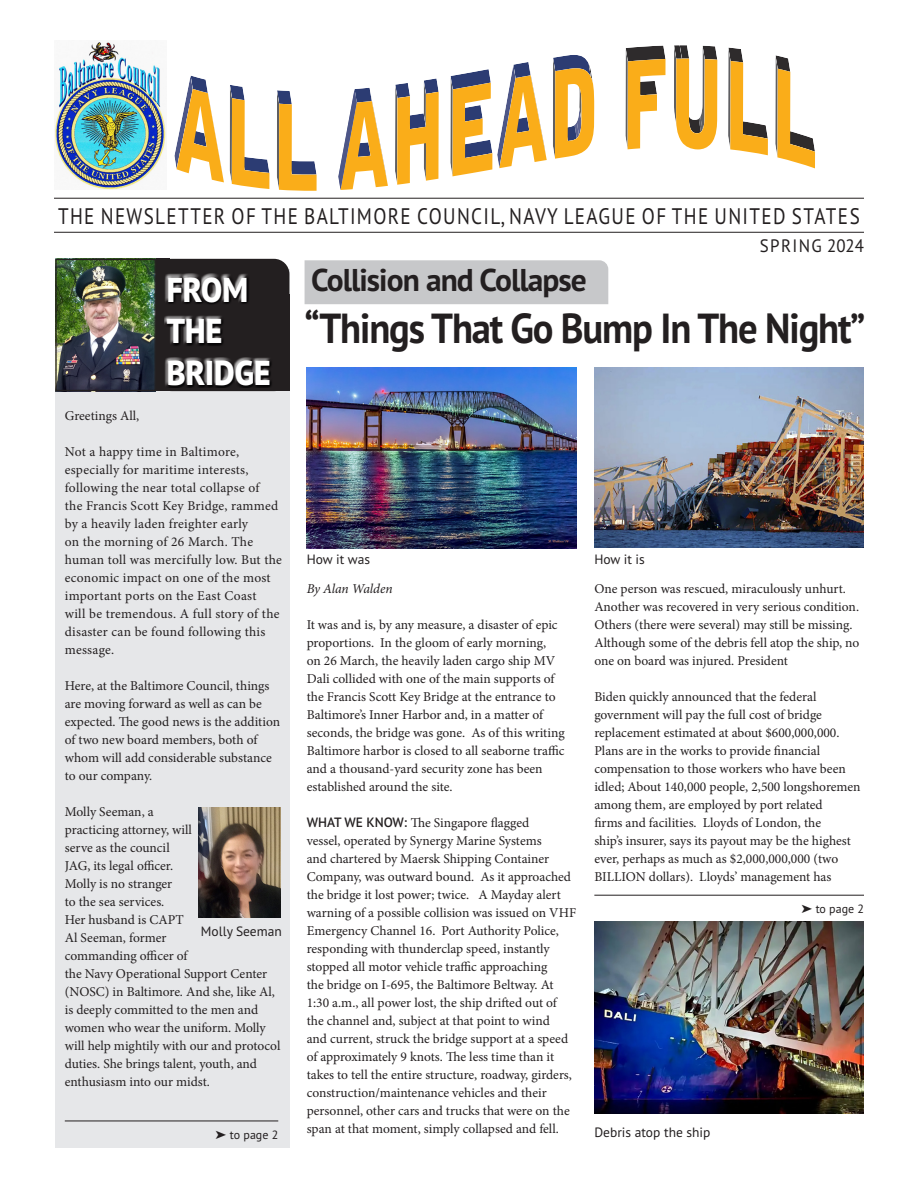
<style>
.page{position:relative;width:918px;height:1188px;background:#fff}
.page>*{position:absolute;margin:0;border:0;box-sizing:border-box;transform-origin:0 0}
.Head{font:700 42px "PT Sans Pro";letter-spacing:-.03em;color:#231f20;scale:.92 1}
.t1{font:800 34.5px/41.4px "PT Sans Pro";color:#fff;scale:.93 1}
.Heading2{font:700 31.5px "PT Sans Pro";letter-spacing:-.03em;color:#231f20}
.t2{font:22.5px "PT Sans Pro";letter-spacing:.07em;color:#231f20;scale:.85 1}
.t3{font:18px "PT Sans Pro";letter-spacing:.08em;color:#231f20;scale:.94 1}
.Body_Text{font:13.5px/18px "Minion Pro";color:#231f20}
.PhotoCaps{font:13.5px "PT Sans Pro";color:#231f20}
.Body_Text-2{font:italic 13.5px "Minion Pro";letter-spacing:-.01em;color:#231f20}
.Byline{font:12px "PT Sans Pro";color:#231f20}
.s1{font-family:"PT Sans Pro";font-weight:600}
</style>
<div class="page">
<hr style="left:54px;top:198px;width:810px;height:1px;background:#231f20">
<hr style="left:54px;top:232px;width:810px;height:1px;background:#231f20">
<div style="left:55px;top:269px;width:234px;height:879px;background:#e6e7e9"></div>
<div style="left:156px;top:259px;width:133px;height:132px;background:#231f20;border-radius:15px"></div>
<div style="left:156px;top:294px;width:133px;height:97px;background:#231f20"></div>
<div style="left:156px;top:259px;width:14px;height:132px;background:#231f20"></div>
<div style="left:164px;top:273px;width:108px;height:114px;background:#fff;opacity:.85"></div>
<div style="left:165px;top:275px;width:108px;height:113px;background:#231f20;opacity:.85"></div>
<img style="left:57px;top:261px;width:97px;height:128px">
<div style="left:55px;top:259px;width:101px;height:132px;border:1px solid #231f20"></div>
<img style="left:54px;top:42px;width:112px;height:147px">
<svg style="left:174px;top:76px;width:50px;height:106px"></svg>
<svg style="left:230px;top:85px;width:39px;height:104px"></svg>
<svg style="left:277px;top:90px;width:40px;height:101px"></svg>
<svg style="left:338px;top:88px;width:50px;height:102px"></svg>
<svg style="left:395px;top:78px;width:44px;height:107px"></svg>
<svg style="left:450px;top:62px;width:97px;height:114px"></svg>
<svg style="left:553px;top:55px;width:41px;height:104px"></svg>
<svg style="left:625px;top:46px;width:41px;height:103px"></svg>
<svg style="left:674px;top:45px;width:43px;height:104px"></svg>
<svg style="left:728px;top:48px;width:40px;height:107px"></svg>
<svg style="left:775px;top:55px;width:40px;height:113px"></svg>
<div style="left:305px;top:260px;width:303px;height:44px;background:#c7c8ca"></div>
<hr style="left:65px;top:1121px;width:213px;height:1px;background:#231f20">
<hr style="left:594px;top:895px;width:270px;height:1px;background:#231f20">
<img style="left:307px;top:367px;width:269px;height:181px">
<img style="left:594px;top:367px;width:270px;height:181px">
<img style="left:199px;top:808px;width:82px;height:110px">
<img style="left:594px;top:922px;width:270px;height:192px">
<p class="t2" style="left:58px;top:202px;width:945px">THE NEWSLETTER OF THE BALTIMORE COUNCIL, NAVY LEAGUE OF THE UNITED STATES</p>
<h2 class="t1" style="left:167px;top:268px;width:113px">FROM<br>THE<br>BRIDGE</h2>
<p class="Body_Text" style="left:65px;top:407px;width:76px">Greetings All,</p>
<p class="Body_Text" style="left:65px;top:443px;width:219px">Not a happy time in Baltimore, especially for maritime interests, following the near total collapse of<br>the Francis Scott Key Bridge, rammed by a heavily laden freighter early<br>on the morning of 26 March. The human toll was mercifully low. But the economic impact on one of the most important ports on the East Coast<br>will be tremendous. A full story of the disaster can be found following this message.</p>
<p class="Body_Text" style="left:65px;top:677px;width:217px">Here, at the Baltimore Council, things are moving forward as well as can be expected. The good news is the addition of two new board members, both of whom will add considerable substance to our company.</p>
<p class="Body_Text" style="left:65px;top:803px;width:217px">Molly Seeman, a<br>practicing attorney, will<br>serve as the council<br>JAG, its legal officer.<br>Molly is no stranger<br>to the sea services.<br>Her husband is CAPT<br>Al Seeman, former<br>commanding officer of<br>the Navy Operational Support Center (NOSC) in Baltimore. And she, like Al, is deeply committed to the men and women who wear the uniform. Molly will help mightily with our and protocol duties. She brings talent, youth, and enthusiasm into our midst.</p>
<p class="PhotoCaps" style="left:201px;top:922px;width:82px">Molly Seeman</p>
<p class="Byline" style="left:216px;top:1126px;width:64px">➤ to page 2</p>
<p class="Heading2" style="left:311px;top:260px;width:277px">Collision and Collapse</p>
<p class="t3" style="left:760px;top:234px;width:112px">SPRING 2024</p>
<p class="Head" style="left:305px;top:300px;width:611px">“Things That Go Bump In The Night”</p>
<p class="PhotoCaps" style="left:307px;top:551px;width:65px">How it was</p>
<p class="PhotoCaps" style="left:594px;top:551px;width:52px">How it is</p>
<p class="Body_Text-2" style="left:307px;top:579px;width:87px">By Alan Walden</p>
<p class="Body_Text" style="left:307px;top:616px;width:259px">It was and is, by any measure, a disaster of epic proportions. In the gloom of early morning,<br>on 26 March, the heavily laden cargo ship MV Dali collided with one of the main supports of the Francis Scott Key Bridge at the entrance to Baltimore’s Inner Harbor and, in a matter of seconds, the bridge was gone. As of this writing Baltimore harbor is closed to all seaborne traffic and a thousand-yard security zone has been established around the site.</p>
<p class="Body_Text" style="left:307px;top:814px;width:271px"><span class="s1">WHAT WE KNOW:</span> The Singapore flagged<br>vessel, operated by Synergy Marine Systems<br>and chartered by Maersk Shipping Container Company, was outward bound. As it approached the bridge it lost power; twice. A Mayday alert warning of a possible collision was issued on VHF Emergency Channel 16. Port Authority Police, responding with thunderclap speed, instantly stopped all motor vehicle traffic approaching<br>the bridge on I-695, the Baltimore Beltway. At 1:30 a.m., all power lost, the ship drifted out of the channel and, subject at that point to wind<br>and current, struck the bridge support at a speed of approximately 9 knots. The less time than it takes to tell the entire structure, roadway, girders, construction/maintenance vehicles and their personnel, other cars and trucks that were on the span at that moment, simply collapsed and fell.</p>
<p class="Body_Text" style="left:594px;top:580px;width:267px">One person was rescued, miraculously unhurt.<br>Another was recovered in very serious condition.<br>Others (there were several) may still be missing.<br>Although some of the debris fell atop the ship, no one on board was injured. President</p>
<p class="Body_Text" style="left:594px;top:688px;width:268px">Biden quickly announced that the federal government will pay the full cost of bridge replacement estimated at about $600,000,000.<br>Plans are in the works to provide financial compensation to those workers who have been idled; About 140,000 people, 2,500 longshoremen among them, are employed by port related<br>firms and facilities. Lloyds of London, the<br>ship’s insurer, says its payout may be the highest ever, perhaps as much as $2,000,000,000 (two BILLION dollars). Lloyds’ management has</p>
<p class="PhotoCaps" style="left:594px;top:1123px;width:118px">Debris atop the ship</p>
<p class="Byline" style="left:801px;top:901px;width:64px">➤ to page 2</p>
</div>
